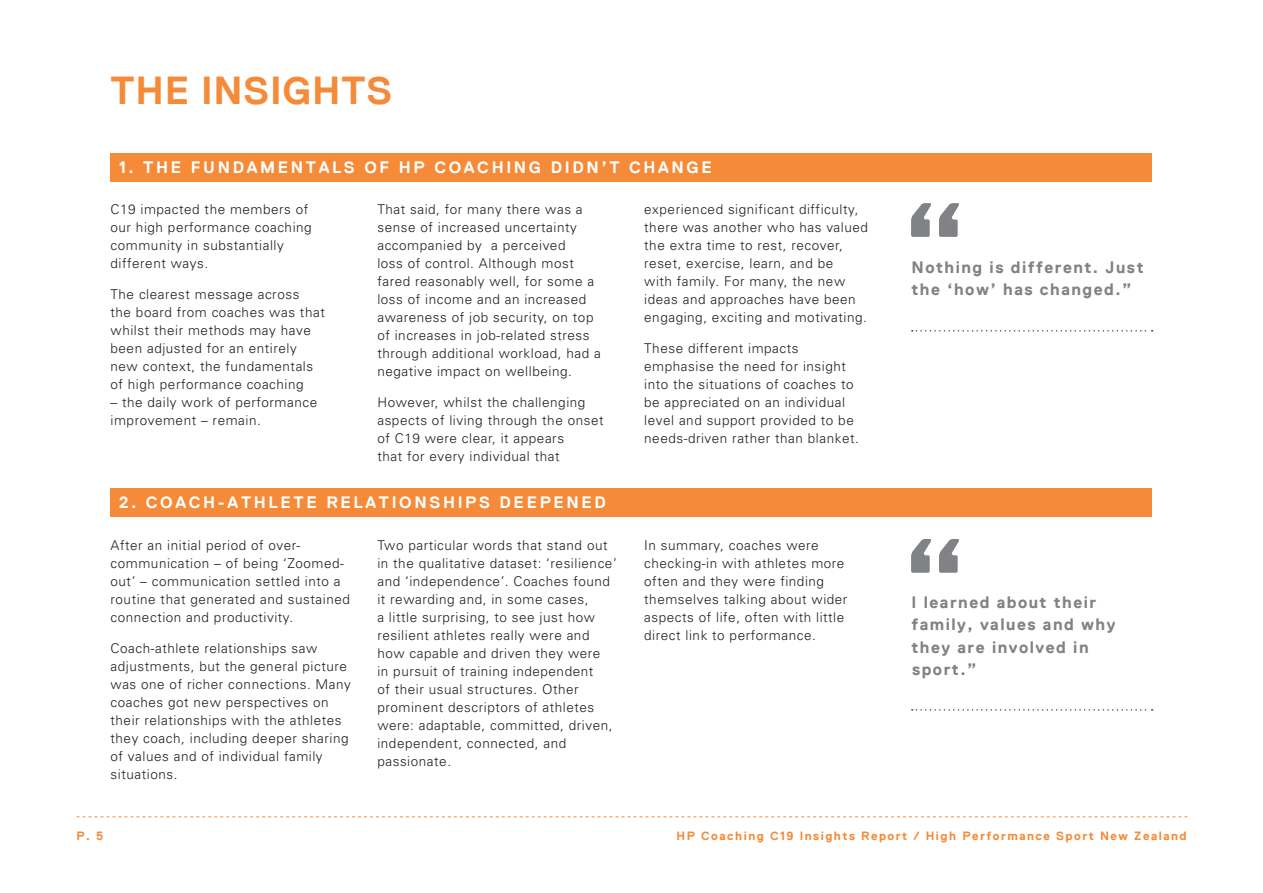
<style>
.page{position:relative;width:1263px;height:893px;background:#fff}
.page>*{position:absolute;margin:0;border:0;box-sizing:border-box;transform-origin:0 0}
.PAGE_HEADERS{font:700 39px "Replica";letter-spacing:.02em;color:#f58b38}
.t1{font:700 16.5px/22.5px "Replica";letter-spacing:.09em;color:#808285}
.t2{font:700 16.5px "Replica";letter-spacing:.16em;color:#fff}
.Body_Copy{font:300 13.5px/18px "Univers";letter-spacing:.04em;color:#231f20}
.t3{font:700 12px "Replica";letter-spacing:.125em;color:#f58b38}
</style>
<div class="page">
<svg style="left:77px;top:816px;width:1110px;height:1px"></svg>
<svg style="left:911px;top:203px;width:48px;height:34px"></svg>
<svg style="left:912px;top:330px;width:241px;height:2px"></svg>
<svg style="left:911px;top:539px;width:48px;height:34px"></svg>
<svg style="left:912px;top:709px;width:241px;height:2px"></svg>
<div style="left:111px;top:153px;width:1041px;height:29px;background:#f58b38"></div>
<div style="left:111px;top:488px;width:1041px;height:29px;background:#f58b38"></div>
<p class="PAGE_HEADERS" style="left:111px;top:69px;width:283px">THE INSIGHTS</p>
<p class="t2" style="left:119px;top:158px;width:594px">1. THE FUNDAMENTALS OF HP COACHING DIDN’T CHANGE</p>
<p class="Body_Copy" style="left:111px;top:200px;width:203px">C19 impacted the members of our high performance coaching community in substantially different ways.</p>
<p class="Body_Copy" style="left:111px;top:285px;width:216px">The clearest message across<br>the board from coaches was that whilst their methods may have been adjusted for an entirely new context, the fundamentals of high performance coaching</p>
<p class="Body_Copy" style="left:111px;top:393px;width:208px">– the daily work of performance improvement – remain.</p>
<p class="Body_Copy" style="left:377px;top:200px;width:225px">That said, for many there was a sense of increased uncertainty accompanied by a perceived<br>loss of control. Although most fared reasonably well, for some a loss of income and an increased awareness of job security, on top of increases in job-related stress through additional workload, had a negative impact on wellbeing.</p>
<p class="Body_Copy" style="left:377px;top:393px;width:228px">However, whilst the challenging aspects of living through the onset of C19 were clear, it appears<br>that for every individual that</p>
<p class="t2" style="left:119px;top:493px;width:488px">2. COACH-ATHLETE RELATIONSHIPS DEEPENED</p>
<p class="Body_Copy" style="left:644px;top:200px;width:225px">experienced significant difficulty, there was another who has valued the extra time to rest, recover, reset, exercise, learn, and be<br>with family. For many, the new ideas and approaches have been engaging, exciting and motivating.</p>
<p class="Body_Copy" style="left:644px;top:339px;width:216px">These different impacts emphasise the need for insight into the situations of coaches to be appreciated on an individual level and support provided to be needs-driven rather than blanket.</p>
<p class="Body_Copy" style="left:111px;top:536px;width:241px">After an initial period of over&shy;communication – of being ‘Zoomed&shy;out’ – communication settled into a routine that generated and sustained connection and productivity.</p>
<p class="Body_Copy" style="left:111px;top:639px;width:242px">Coach-athlete relationships saw adjustments, but the general picture was one of richer connections. Many coaches got new perspectives on their relationships with the athletes they coach, including deeper sharing of values and of individual family situations.</p>
<p class="Body_Copy" style="left:377px;top:536px;width:241px">Two particular words that stand out in the qualitative dataset: ‘resilience’ and ‘independence’. Coaches found it rewarding and, in some cases,<br>a little surprising, to see just how resilient athletes really were and how capable and driven they were<br>in pursuit of training independent<br>of their usual structures. Other prominent descriptors of athletes were: adaptable, committed, driven, independent, connected, and passionate.</p>
<p class="Body_Copy" style="left:644px;top:536px;width:205px">In summary, coaches were checking-in with athletes more often and they were finding themselves talking about wider aspects of life, often with little direct link to performance.</p>
<p class="t1" style="left:911px;top:256px;width:234px">Nothing is different. Just the ‘how’ has changed.”</p>
<p class="t1" style="left:911px;top:591px;width:205px">I learned about their family, values and why they are involved in sport.”</p>
<p class="t3" style="left:77px;top:829px;width:28px">P. 5</p>
<p class="t3" style="left:677px;top:829px;width:511px">HP Coaching C19 Insights Report / High Performance Sport New Zealand</p>
</div>
